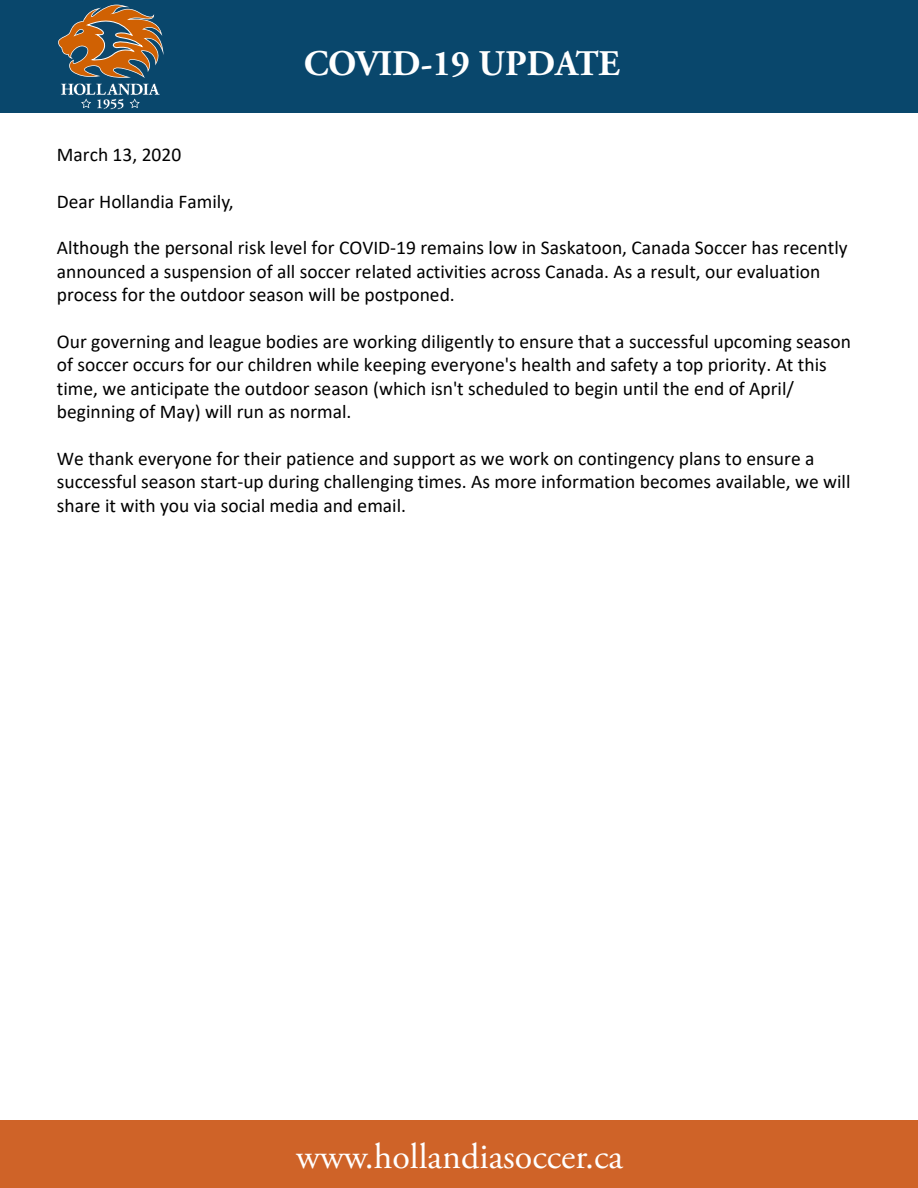
<style>
.page{position:relative;width:918px;height:1188px;background:#fff}
.page>*{position:absolute;margin:0;border:0;box-sizing:border-box;transform-origin:0 0}
.t1{font:36px "Adobe Garamond Pro";color:#fff}
.t2{font:700 36px "Adobe Garamond Pro";color:#fff}
.t3{font:19.5px/23.4px "Calibri";color:#000}
</style>
<div class="page">
<div style="left:0;top:1121px;width:918px;height:67px;background:#cf6328"></div>
<div style="left:0;top:0;width:918px;height:113px;background:#09476c"></div>
<svg style="left:58px;top:4px;width:106px;height:106px"></svg>
<h1 class="t2" style="left:304px;top:43px;width:318px">COVID-19 UPDATE</h1>
<p class="t3" style="left:57px;top:142px;width:126px">March 13, 2020</p>
<p class="t3" style="left:57px;top:189px;width:178px">Dear Hollandia Family,</p>
<p class="t3" style="left:57px;top:236px;width:792px">Although the personal risk level for COVID-19 remains low in Saskatoon, Canada Soccer has recently announced a suspension of all soccer related activities across Canada. As a result, our evaluation process for the outdoor season will be postponed.</p>
<p class="t3" style="left:57px;top:329px;width:796px">Our governing and league bodies are working diligently to ensure that a successful upcoming season of soccer occurs for our children while keeping everyone's health and safety a top priority. At this time, we anticipate the outdoor season (which isn't scheduled to begin until the end of April/ beginning of May) will run as normal.</p>
<p class="t3" style="left:57px;top:446px;width:795px">We thank everyone for their patience and support as we work on contingency plans to ensure a successful season start-up during challenging times. As more information becomes available, we will share it with you via social media and email.</p>
<h1 class="t1" style="left:296px;top:1135px;width:328px">www.hollandiasoccer.ca</h1>
</div>
